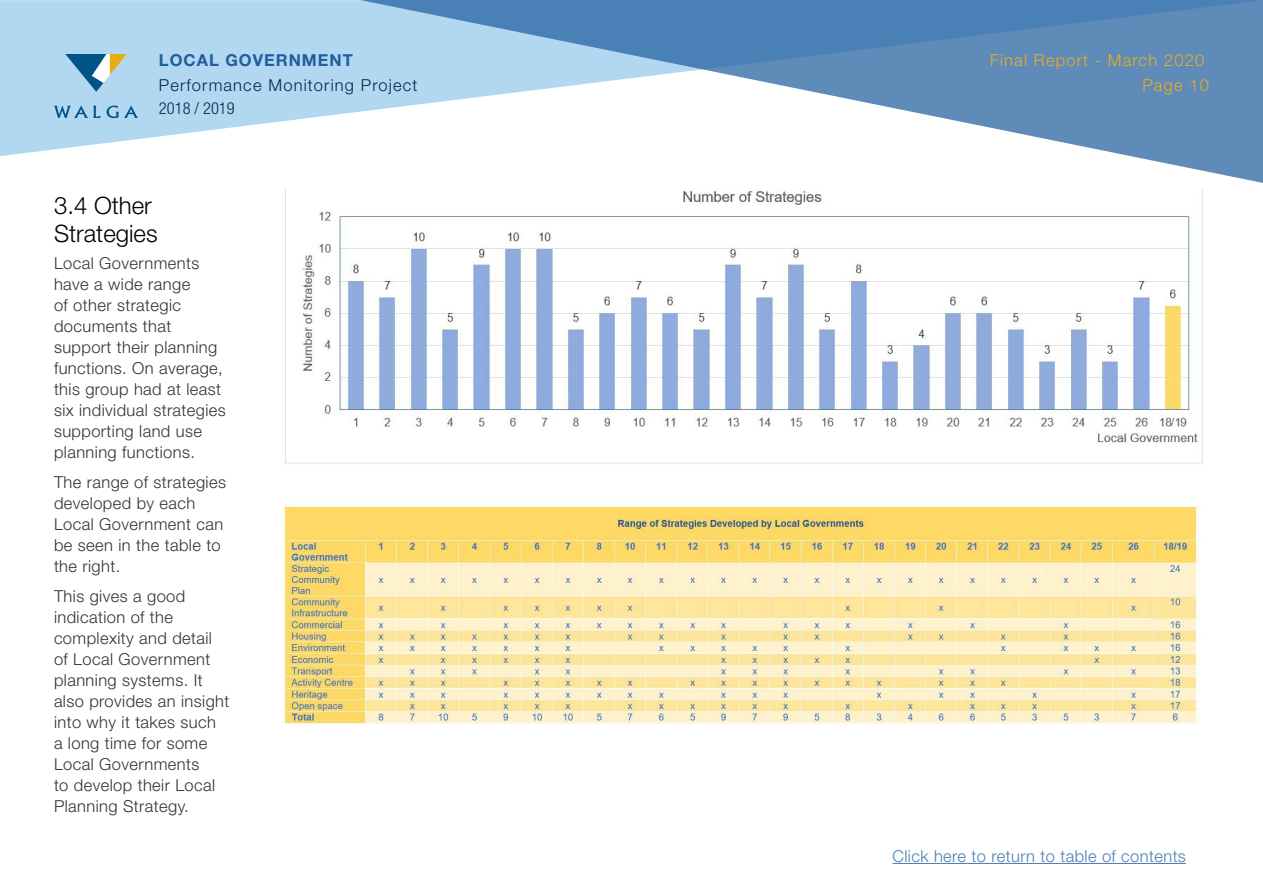
<style>
.page{position:relative;width:1263px;height:893px;background:#fff}
.page>*{position:absolute;margin:0;border:0;box-sizing:border-box;transform-origin:0 0}
.t1{font:300 24px/28.5px "Helvetica Neue LT Pro";color:#000}
.t2{font:300 16.5px/21px "Helvetica Neue LT Pro";letter-spacing:.025em;color:#333}
.t3{font:300 16.5px "Helvetica Neue LT Pro";letter-spacing:.025em;color:#4d7eb1}
.t4{font:300 16.5px "Helvetica Neue LT Pro";letter-spacing:.07em;color:#002a4f}
.t5{font:300 16.5px/25px "Helvetica Neue LT Pro";letter-spacing:.07em;color:#e7ae22;text-align:right}
.t6{font:700 16.5px "Helvetica Neue LT Pro";letter-spacing:.06em;color:#215e9e}
.t7{font:300 condensed 16.5px "Helvetica Neue LT Pro";color:#002a4f}
</style>
<div class="page">
<svg style="left:0;top:0;width:360px;height:156px;background:#bdddf2"></svg>
<svg style="left:360px;top:0;width:903px;height:183px"></svg>
<svg style="left:65px;top:54px;width:62px;height:38px;background:#8bb2c2"></svg>
<svg style="left:107px;top:105px;width:31px;height:13px"></svg>
<svg style="left:54px;top:105px;width:47px;height:13px"></svg>
<hr style="left:892px;top:863px;width:294px;height:1px;background:#4d7eb1">
<img style="left:285px;top:189px;width:918px;height:275px">
<img style="left:282px;top:502px;width:916px;height:223px">
<p class="t6" style="left:159px;top:50px;width:195px">LOCAL GOVERNMENT</p>
<p class="t4" style="left:159px;top:75px;width:260px">Performance Monitoring Project</p>
<p class="t7" style="left:159px;top:99px;width:77px">2018 / 2019</p>
<h1 class="t1" style="left:54px;top:190px;width:105px">3.4 Other<br>Strategies</h1>
<p class="t2" style="left:54px;top:252px;width:173px">Local Governments have a wide range<br>of other strategic documents that support their planning functions. On average, this group had at least six individual strategies supporting land use planning functions.</p>
<p class="t2" style="left:54px;top:471px;width:173px">The range of strategies developed by each<br>Local Government can be seen in the table to the right.</p>
<p class="t2" style="left:54px;top:585px;width:177px">This gives a good indication of the complexity and detail of Local Government planning systems. It also provides an insight into why it takes such<br>a long time for some<br>Local Governments<br>to develop their Local<br>Planning Strategy.</p>
<p class="t5" style="left:990px;top:47px;width:220px">Final Report - March 2020<br>Page 10</p>
<p class="t3" style="left:892px;top:846px;width:295px">Click here to return to table of contents</p>
</div>
